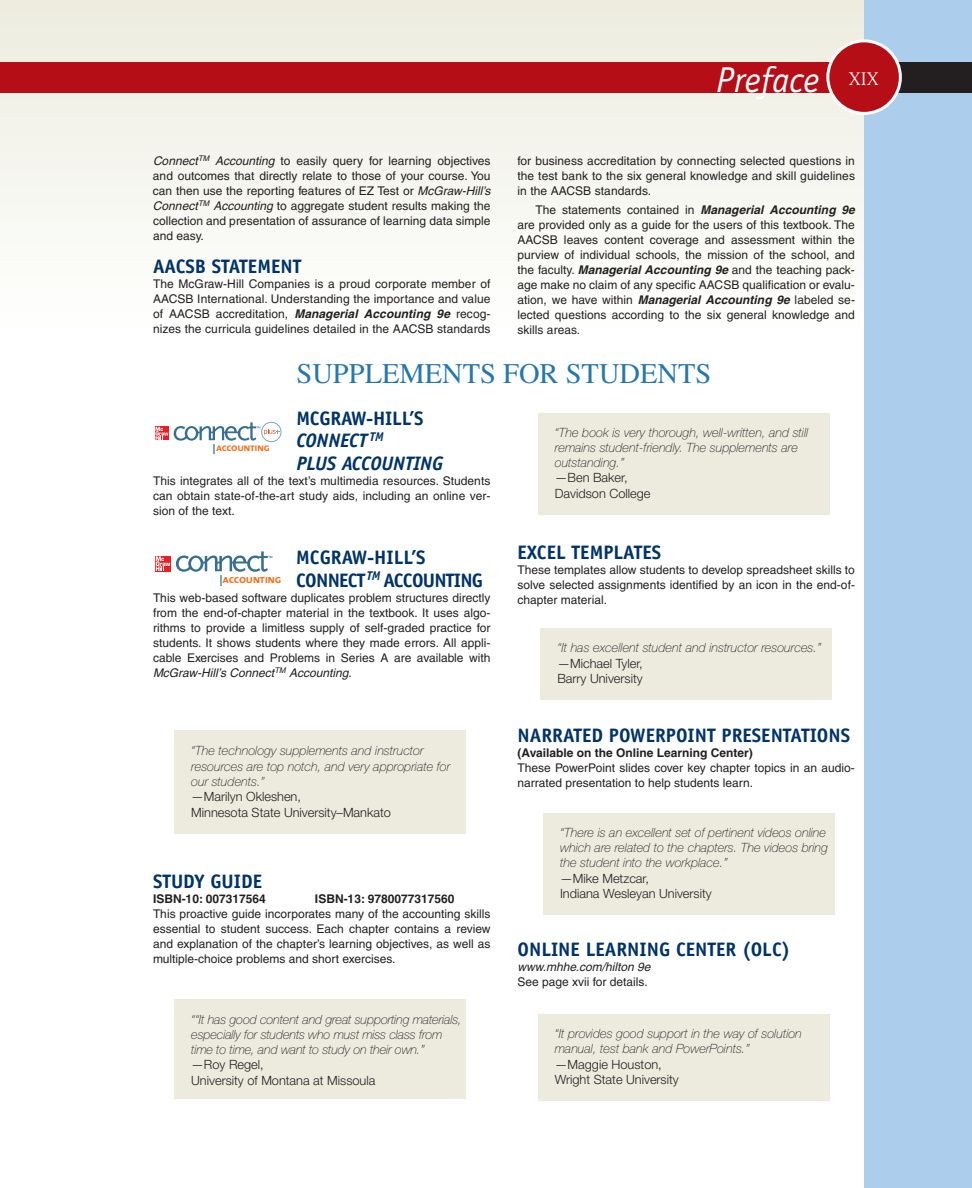
<style>
.page{position:relative;width:972px;height:1188px;background:#fff}
.page>*{position:absolute;margin:0;border:0;box-sizing:border-box;transform-origin:0 0}
.t1{font:italic 36px "Officina Sans";color:#fff}
.t2{font:28.5px "Times";color:#2777ac}
.t3{font:700 19.5px "Officina Sans";color:#003367}
.t4{font:italic 700 19.5px/22.5px "Officina Sans";letter-spacing:-.01em;color:#003367}
.t5{font:700 19.5px/22.5px "Officina Sans";letter-spacing:-.035em;color:#003367}
.t6{font:18px "Goudy";color:#fff}
.t7{font:italic 100 12.75px/15.3px "Helvetica Neue";color:#231f20}
.t8{font:300 12.75px/15.3px "Helvetica Neue";color:#231f20}
.t9{font:12px/15px "Helvetica";color:#231f20;text-align:justify}
.t10{font:700 12px "Helvetica";color:#231f20}
.t11{font:italic 12px "Helvetica";color:#231f20}
.t12{font:11.55px "The Mix Bold Caps";letter-spacing:-.03em;color:#f47321}
.t13{font:10.5px "The Mix Bold Caps";letter-spacing:-.03em;color:#f47321}
.s1{font-style:italic}
.s2{font-weight:700;font-style:italic}
.s3{font-style:normal}
</style>
<div class="page">
<svg style="left:0;top:0;width:14px;height:220px"></svg>
<svg style="left:14px;top:0;width:13px;height:220px"></svg>
<svg style="left:27px;top:0;width:837px;height:220px"></svg>
<div style="left:0;top:62px;width:27px;height:30px;background:#b50e16"></div>
<div style="left:864px;top:0;width:108px;height:1188px;background:#accdeb"></div>
<div style="left:27px;top:62px;width:931px;height:30px;background:#b50e16"></div>
<div style="left:890px;top:62px;width:82px;height:30px;background:#231f20"></div>
<div style="left:538px;top:1014px;width:291px;height:87px;background:#ecebde"></div>
<div style="left:541px;top:629px;width:291px;height:71px;background:#ecebde"></div>
<div style="left:828px;top:41px;width:72px;height:72px;background:#b50e16;border-radius:50%"></div>
<div style="left:826px;top:39px;width:76px;height:76px;border:3px solid #fff;border-radius:50%"></div>
<div style="left:174px;top:730px;width:292px;height:104px;background:#ecebde"></div>
<div style="left:174px;top:1000px;width:292px;height:99px;background:#ecebde"></div>
<div style="left:538px;top:413px;width:291px;height:102px;background:#ecebde"></div>
<div style="left:543px;top:813px;width:292px;height:102px;background:#ecebde"></div>
<svg style="left:155px;top:556px;width:16px;height:15px"></svg>
<svg style="left:156px;top:556px;width:14px;height:15px"></svg>
<svg style="left:176px;top:551px;width:96px;height:35px"></svg>
<svg style="left:155px;top:426px;width:14px;height:14px"></svg>
<svg style="left:155px;top:427px;width:13px;height:13px"></svg>
<div style="left:261px;top:422px;width:20px;height:20px;border:1px solid #7ea7ba;border-radius:50%"></div>
<svg style="left:174px;top:422px;width:105px;height:31px"></svg>
<p class="t9" style="left:153px;top:155px;width:339px"><span class="s1">Connect</span> <sup>TM</sup> <span class="s1">Accounting</span> to easily query for learning objectives and outcomes that directly relate to those of your course. You can then use the reporting features of EZ Test or <span class="s1">McGraw-Hill’s Connect</span> <sup>TM</sup> <span class="s1">Accounting</span> to aggregate student results making the collection and presentation of assurance of learning data simple and easy.</p>
<h3 class="t3" style="left:153px;top:259px;width:150px">AACSB STATEMENT</h3>
<p class="t9" style="left:153px;top:278px;width:339px">The McGraw-Hill Companies is a proud corporate member of AACSB International. Understanding the importance and value of AACSB accreditation, <span class="s2">Managerial Accounting 9e</span> recog&shy;nizes the curricula guidelines detailed in the AACSB standards</p>
<h1 class="t1" style="left:716px;top:66px;width:105px">Preface</h1>
<h3 class="t6" style="left:849px;top:71px;width:32px">XIX</h3>
<p class="t9" style="left:518px;top:155px;width:339px">for business accreditation by connecting selected questions in the test bank to the six general knowledge and skill guidelines in the AACSB standards.</p>
<p class="t9" style="left:518px;top:203px;width:339px;text-indent:18px">The statements contained in <span class="s2">Managerial Accounting 9e </span>are provided only as a guide for the users of this textbook. The AACSB leaves content coverage and assessment within the purview of individual schools, the mission of the school, and the faculty. <span class="s2">Managerial Accounting 9e</span> and the teaching pack&shy;age make no claim of any specific AACSB qualification or evalu&shy;ation, we have within <span class="s2">Managerial Accounting 9e</span> labeled se&shy;lected questions according to the six general knowledge and skills areas.</p>
<h2 class="t2" style="left:297px;top:363px;width:416px">SUPPLEMENTS FOR STUDENTS</h2>
<h3 class="t4" style="left:296px;top:408px;width:148px"><span class="s3">MCGRAW-HILL’S<br></span>CONNECT <sup>TM<br></sup>PLUS ACCOUNTING</h3>
<p class="t9" style="left:153px;top:474px;width:339px">This integrates all of the text’s multimedia resources. Students can obtain state-of-the-art study aids, including an online ver&shy;sion of the text.</p>
<h3 class="t5" style="left:296px;top:548px;width:188px">MCGRAW-HILL’S<br>CONNECT <sup>TM</sup> ACCOUNTING</h3>
<p class="t9" style="left:153px;top:591px;width:339px">This web-based software duplicates problem structures directly from the end-of-chapter material in the textbook. It uses algo&shy;rithms to provide a limitless supply of self-graded practice for students. It shows students where they made errors. All appli&shy;cable Exercises and Problems in Series A are available with <span class="s1">McGraw-Hill’s Connect</span> <sup>TM</sup> <span class="s1">Accounting</span>.</p>
<p class="t13" style="left:216px;top:441px;width:56px">accounting</p>
<p class="t12" style="left:222px;top:573px;width:61px">accounting</p>
<p class="t7" style="left:191px;top:744px;width:261px">“The technology supplements and instructor resources are top notch, and very appropriate for our students.”</p>
<p class="t8" style="left:191px;top:790px;width:201px">—Marilyn Okleshen,<br>Minnesota State University–Mankato</p>
<h3 class="t3" style="left:153px;top:874px;width:111px">STUDY GUIDE</h3>
<p class="t10" style="left:153px;top:894px;width:114px">ISBN-10: 007317564</p>
<p class="t10" style="left:315px;top:894px;width:141px">ISBN-13: 9780077317560</p>
<p class="t9" style="left:153px;top:907px;width:339px">This proactive guide incorporates many of the accounting skills essential to student success. Each chapter contains a review and explanation of the chapter’s learning objectives, as well as multiple-choice problems and short exercises.</p>
<p class="t7" style="left:191px;top:1013px;width:272px">““It has good content and great supporting materials, especially for students who must miss class from time to time, and want to study on their own.”</p>
<p class="t8" style="left:191px;top:1058px;width:186px">—Roy Regel,<br>University of Montana at Missoula</p>
<p class="t7" style="left:555px;top:426px;width:255px">“The book is very thorough, well-written, and still remains student-friendly. The supplements are outstanding.”</p>
<p class="t8" style="left:555px;top:471px;width:97px">—Ben Baker,<br>Davidson College</p>
<h3 class="t3" style="left:518px;top:545px;width:145px">EXCEL TEMPLATES</h3>
<p class="t9" style="left:518px;top:563px;width:339px">These templates allow students to develop spreadsheet skills to solve selected assignments identified by an icon in the end-of&shy;chapter material.</p>
<p class="t7" style="left:557px;top:641px;width:265px">“It has excellent student and instructor resources.”</p>
<p class="t8" style="left:557px;top:657px;width:87px">—Michael Tyler,<br>Barry University</p>
<h3 class="t3" style="left:518px;top:728px;width:334px">NARRATED POWERPOINT PRESENTATIONS</h3>
<p class="t10" style="left:518px;top:748px;width:237px">(Available on the Online Learning Center)</p>
<p class="t9" style="left:518px;top:761px;width:339px">These PowerPoint slides cover key chapter topics in an audio&shy;narrated presentation to help students learn.</p>
<p class="t7" style="left:560px;top:826px;width:269px">“There is an excellent set of pertinent videos online which are related to the chapters. The videos bring the student into the workplace.”</p>
<p class="t8" style="left:560px;top:872px;width:153px">—Mike Metzcar,<br>Indiana Wesleyan University</p>
<h3 class="t3" style="left:518px;top:942px;width:274px">ONLINE LEARNING CENTER (OLC)</h3>
<p class="t11" style="left:518px;top:963px;width:135px">www.mhhe.com/hilton 9e</p>
<p class="t9" style="left:518px;top:976px;width:132px">See page xvii for details.</p>
<p class="t7" style="left:555px;top:1027px;width:249px">“It provides good support in the way of solution manual, test bank and PowerPoints.”</p>
<p class="t8" style="left:555px;top:1058px;width:125px">—Maggie Houston,<br>Wright State University</p>
</div>
